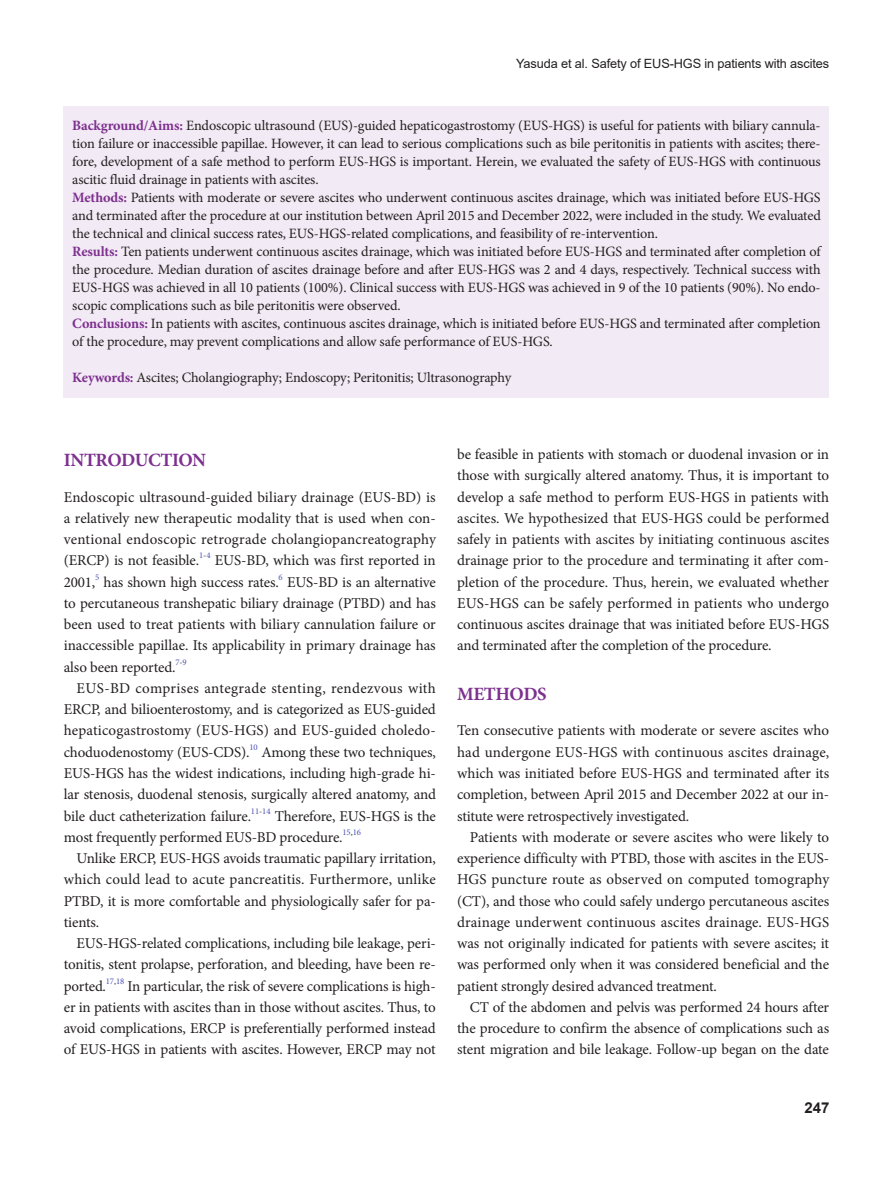
<style>
.page{position:relative;width:893px;height:1191px;background:#fff}
.page>*{position:absolute;margin:0;border:0;box-sizing:border-box;transform-origin:0 0}
.body-title{font:700 18.75px "Minion Pro";letter-spacing:-.02em;color:#7d308f}
.body{font:15px/21.3px "Minion Pro";letter-spacing:-.01em;color:#231f20;text-align:justify}
.t1{font:700 15px "Arial";color:#231f20}
.abstract{font:14.25px/18px "Minion Pro";letter-spacing:-.01em;color:#231f20;text-align:justify}
.t2{font:12.75px "Arial";letter-spacing:-.01em;color:#231f20}
.body-2{font:8.7px "Minion Pro";letter-spacing:-.01em;color:#4a51b5}
.s1{font-weight:700;color:#7d308f}
.s2{color:#231f20}
</style>
<div class="page">
<div style="left:64px;top:106px;width:765px;height:292px;background:#f2eaf4"></div>
<p class="t2" style="left:516px;top:54px;width:315px">Yasuda et al. Safety of EUS-HGS in patients with ascites</p>
<p class="abstract" style="left:72px;top:117px;width:750px"><span class="s1">Background/Aims:</span> Endoscopic ultrasound (EUS)-guided hepaticogastrostomy (EUS-HGS) is useful for patients with biliary cannula&shy;tion failure or inaccessible papillae. However, it can lead to serious complications such as bile peritonitis in patients with ascites; there&shy;fore, development of a safe method to perform EUS-HGS is important. Herein, we evaluated the safety of EUS-HGS with continuous ascitic fluid drainage in patients with ascites.</p>
<p class="abstract" style="left:72px;top:189px;width:750px"><span class="s1">Methods:</span> Patients with moderate or severe ascites who underwent continuous ascites drainage, which was initiated before EUS-HGS and terminated after the procedure at our institution between April 2015 and December 2022, were included in the study. We evaluated the technical and clinical success rates, EUS-HGS-related complications, and feasibility of re-intervention.</p>
<p class="abstract" style="left:72px;top:243px;width:750px"><span class="s1">Results:</span> Ten patients underwent continuous ascites drainage, which was initiated before EUS-HGS and terminated after completion of the procedure. Median duration of ascites drainage before and after EUS-HGS was 2 and 4 days, respectively. Technical success with EUS-HGS was achieved in all 10 patients (100%). Clinical success with EUS-HGS was achieved in 9 of the 10 patients (90%). No endo&shy;scopic complications such as bile peritonitis were observed.</p>
<p class="abstract" style="left:72px;top:315px;width:750px"><span class="s1">Conclusions:</span> In patients with ascites, continuous ascites drainage, which is initiated before EUS-HGS and terminated after completion of the procedure, may prevent complications and allow safe performance of EUS-HGS.</p>
<p class="abstract" style="left:72px;top:369px;width:440px"><span class="s1">Keywords:</span> Ascites; Cholangiography; Endoscopy; Peritonitis; Ultrasonography</p>
<p class="body-title" style="left:64px;top:447px;width:144px">INTRODUCTION</p>
<p class="body" style="left:64px;top:486px;width:374px">Endoscopic ultrasound-guided biliary drainage (EUS-BD) is a relatively new therapeutic modality that is used when con&shy;ventional endoscopic retrograde cholangiopancreatography (ERCP) is not feasible.</p>
<p class="body-2" style="left:199px;top:549px;width:13px">1<span class="s2">-</span>4</p>
<p class="body" style="left:215px;top:550px;width:222px">EUS-BD, which was first reported in</p>
<p class="body-2" style="left:95px;top:571px;width:6px">5</p>
<p class="body" style="left:104px;top:571px;width:177px">has shown high success rates.</p>
<p class="body-2" style="left:279px;top:571px;width:6px">6</p>
<p class="body" style="left:64px;top:571px;width:374px;text-indent:223px">EUS-BD is an alternative to percutaneous transhepatic biliary drainage (PTBD) and has been used to treat patients with biliary cannulation failure or inaccessible papillae. Its applicability in primary drainage has also been reported.</p>
<p class="body" style="left:64px;top:571px;width:33px">2001,</p>
<p class="body-2" style="left:175px;top:656px;width:13px">7<span class="s2">-</span>9</p>
<p class="body" style="left:64px;top:677px;width:374px;text-indent:13px">EUS-BD comprises antegrade stenting, rendezvous with ERCP, and bilioenterostomy, and is categorized as EUS-guided hepaticogastrostomy (EUS-HGS) and EUS-guided choledo&shy;choduodenostomy (EUS-CDS).</p>
<p class="body-2" style="left:249px;top:741px;width:10px">10</p>
<p class="body" style="left:64px;top:741px;width:374px;text-indent:198px">Among these two techniques, EUS-HGS has the widest indications, including high-grade hi&shy;lar stenosis, duodenal stenosis, surgically altered anatomy, and bile duct catheterization failure.</p>
<p class="body-2" style="left:251px;top:805px;width:21px">11<span class="s2">-</span>14</p>
<p class="body" style="left:64px;top:805px;width:374px;text-indent:211px">Therefore, EUS-HGS is the most frequently performed EUS-BD procedure.</p>
<p class="body-2" style="left:343px;top:826px;width:20px">15<span class="s2">,</span>16</p>
<p class="body" style="left:64px;top:847px;width:374px;text-indent:13px">Unlike ERCP, EUS-HGS avoids traumatic papillary irritation, which could lead to acute pancreatitis. Furthermore, unlike PTBD, it is more comfortable and physiologically safer for pa&shy;tients.</p>
<p class="body" style="left:64px;top:932px;width:374px;text-indent:13px">EUS-HGS-related complications, including bile leakage, peri&shy;tonitis, stent prolapse, perforation, and bleeding, have been re&shy;ported.</p>
<p class="body-2" style="left:106px;top:975px;width:20px">17<span class="s2">,</span>18</p>
<p class="body" style="left:64px;top:975px;width:374px;text-indent:64px">In particular, the risk of severe complications is high&shy;er in patients with ascites than in those without ascites. Thus, to avoid complications, ERCP is preferentially performed instead of EUS-HGS in patients with ascites. However, ERCP may not</p>
<p class="body" style="left:457px;top:443px;width:374px">be feasible in patients with stomach or duodenal invasion or in those with surgically altered anatomy. Thus, it is important to develop a safe method to perform EUS-HGS in patients with ascites. We hypothesized that EUS-HGS could be performed safely in patients with ascites by initiating continuous ascites drainage prior to the procedure and terminating it after com&shy;pletion of the procedure. Thus, herein, we evaluated whether EUS-HGS can be safely performed in patients who undergo continuous ascites drainage that was initiated before EUS-HGS and terminated after the completion of the procedure.</p>
<p class="body-title" style="left:457px;top:681px;width:91px">METHODS</p>
<p class="body" style="left:457px;top:720px;width:374px">Ten consecutive patients with moderate or severe ascites who had undergone EUS-HGS with continuous ascites drainage, which was initiated before EUS-HGS and terminated after its completion, between April 2015 and December 2022 at our in&shy;stitute were retrospectively investigated.</p>
<p class="body" style="left:457px;top:826px;width:374px;text-indent:13px">Patients with moderate or severe ascites who were likely to experience difficulty with PTBD, those with ascites in the EUS-HGS puncture route as observed on computed tomography (CT), and those who could safely undergo percutaneous ascites drainage underwent continuous ascites drainage. EUS-HGS was not originally indicated for patients with severe ascites; it was performed only when it was considered beneficial and the patient strongly desired advanced treatment.</p>
<p class="body" style="left:457px;top:996px;width:374px;text-indent:13px">CT of the abdomen and pelvis was performed 24 hours after the procedure to confirm the absence of complications such as stent migration and bile leakage. Follow-up began on the date</p>
<p class="t1" style="left:804px;top:1096px;width:27px">247</p>
</div>
